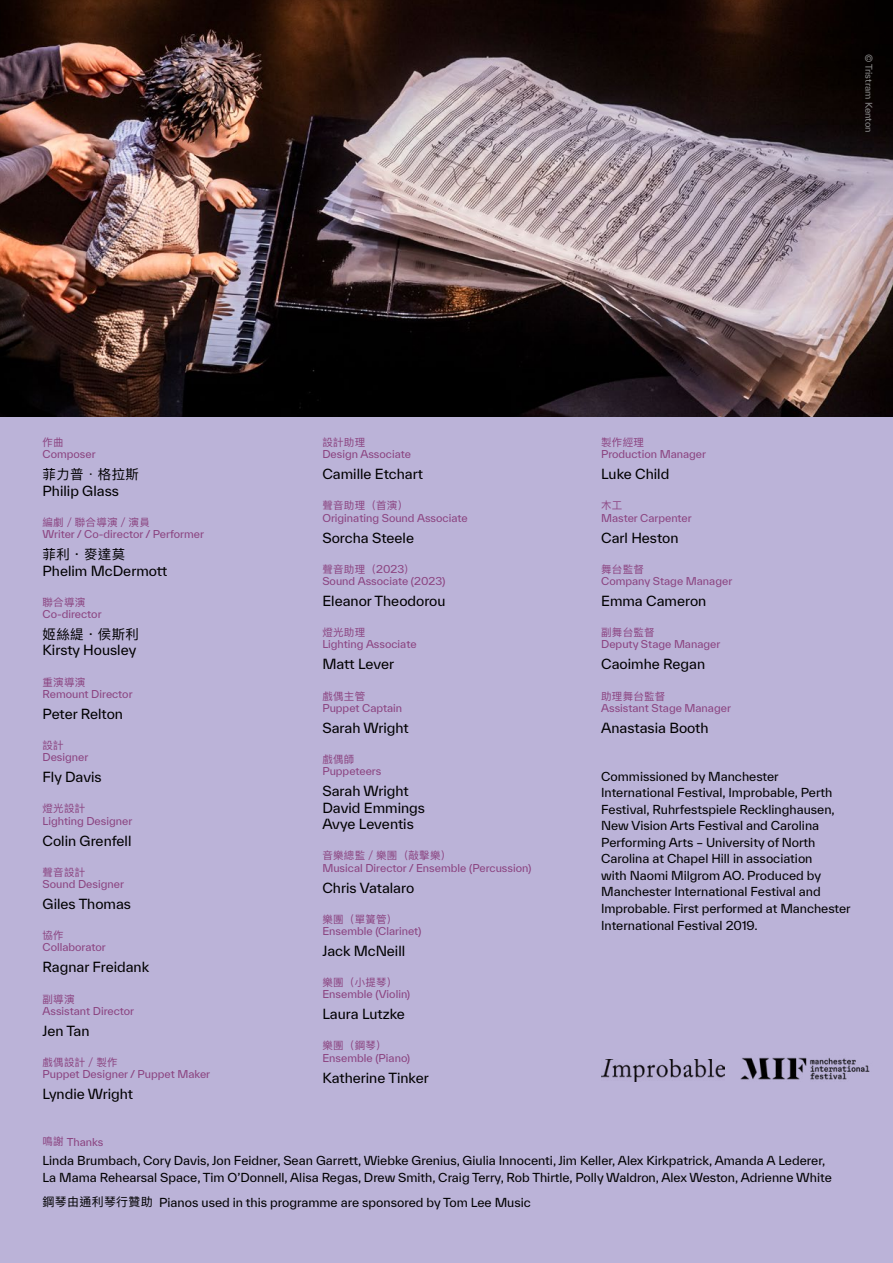
<style>
.page{position:relative;width:893px;height:1263px;background:#bbb3d8}
.page>*{position:absolute;margin:0;border:0;box-sizing:border-box;transform-origin:0 0}
.t1{font:13.5px/16.5px "TWK Everett";color:#000}
.t2{font:13.5px "Ping Fang HK";letter-spacing:.025em;color:#000}
.t3{font:12px/16.6px "TWK Everett";color:#000}
.t4{font:10.5px "TWK Everett";color:#8b4380}
.t5{font:10.5px "Ping Fang HK";letter-spacing:.025em;color:#8b4380}
.t6{font:9px "TWK Everett";color:#898989}
.s1{font-family:"TWK Everett"}
.s2{font-family:"Ping Fang HK"}
</style>
<div class="page">
<img style="left:0;top:0;width:893px;height:417px">
<img style="left:601px;top:1059px;width:124px;height:23px">
<img style="left:740px;top:1057px;width:130px;height:23px">
<p class="t6" style="left:875px;top:54px;width:81px;rotate:90deg">© Tristram Kenton</p>
<p class="t5" style="left:43px;top:436px;width:23px">作曲</p>
<p class="t4" style="left:43px;top:447px;width:55px">Composer</p>
<p class="t2" style="left:43px;top:466px;width:98px">菲力普．格拉斯</p>
<p class="t1" style="left:43px;top:482px;width:78px">Philip Glass</p>
<p class="t5" style="left:43px;top:516px;width:109px">編劇 / 聯合導演 / 演員</p>
<p class="t4" style="left:43px;top:527px;width:163px">Writer / Co-director / Performer</p>
<p class="t2" style="left:43px;top:546px;width:84px">菲利・麥達莫</p>
<p class="t1" style="left:43px;top:562px;width:126px">Phelim McDermott</p>
<p class="t5" style="left:43px;top:595px;width:44px">聯合導演</p>
<p class="t4" style="left:43px;top:607px;width:61px">Co-director</p>
<p class="t2" style="left:43px;top:626px;width:98px">姬絲緹・侯斯利</p>
<p class="t1" style="left:43px;top:642px;width:95px">Kirsty Housley</p>
<p class="t5" style="left:43px;top:675px;width:44px">重演導演</p>
<p class="t4" style="left:43px;top:686px;width:92px">Remount Director</p>
<p class="t1" style="left:43px;top:705px;width:82px">Peter Relton</p>
<p class="t5" style="left:43px;top:739px;width:23px">設計</p>
<p class="t4" style="left:43px;top:750px;width:47px">Designer</p>
<p class="t1" style="left:43px;top:769px;width:61px">Fly Davis</p>
<p class="t5" style="left:43px;top:802px;width:44px">燈光設計</p>
<p class="t4" style="left:43px;top:813px;width:91px">Lighting Designer</p>
<p class="t1" style="left:43px;top:832px;width:90px">Colin Grenfell</p>
<p class="t5" style="left:43px;top:865px;width:44px">聲音設計</p>
<p class="t4" style="left:43px;top:877px;width:83px">Sound Designer</p>
<p class="t1" style="left:43px;top:895px;width:90px">Giles Thomas</p>
<p class="t5" style="left:43px;top:929px;width:23px">協作</p>
<p class="t4" style="left:43px;top:940px;width:65px">Collaborator</p>
<p class="t1" style="left:43px;top:959px;width:108px">Ragnar Freidank</p>
<p class="t5" style="left:43px;top:992px;width:34px">副導演</p>
<p class="t4" style="left:43px;top:1003px;width:93px">Assistant Director</p>
<p class="t1" style="left:43px;top:1022px;width:49px">Jen Tan</p>
<p class="t5" style="left:43px;top:1056px;width:77px">戲偶設計 / 製作</p>
<p class="t4" style="left:43px;top:1067px;width:169px">Puppet Designer / Puppet Maker</p>
<p class="t1" style="left:43px;top:1086px;width:92px">Lyndie Wright</p>
<p class="t5" style="left:322px;top:436px;width:44px">設計助理</p>
<p class="t4" style="left:322px;top:447px;width:90px">Design Associate</p>
<p class="t1" style="left:322px;top:466px;width:102px">Camille Etchart</p>
<p class="t5" style="left:322px;top:499px;width:87px">聲音助理（首演）</p>
<p class="t4" style="left:322px;top:510px;width:147px">Originating Sound Associate</p>
<p class="t1" style="left:322px;top:529px;width:93px">Sorcha Steele</p>
<p class="t5" style="left:322px;top:562px;width:94px">聲音助理（<span class="s1">2023</span>）</p>
<p class="t4" style="left:322px;top:574px;width:124px">Sound Associate (2023)</p>
<p class="t1" style="left:322px;top:592px;width:125px">Eleanor Theodorou</p>
<p class="t5" style="left:322px;top:626px;width:44px">燈光助理</p>
<p class="t4" style="left:322px;top:637px;width:96px">Lighting Associate</p>
<p class="t1" style="left:322px;top:656px;width:73px">Matt Lever</p>
<p class="t5" style="left:322px;top:689px;width:44px">戲偶主管</p>
<p class="t4" style="left:322px;top:700px;width:81px">Puppet Captain</p>
<p class="t1" style="left:322px;top:719px;width:88px">Sarah Wright</p>
<p class="t5" style="left:322px;top:753px;width:34px">戲偶師</p>
<p class="t4" style="left:322px;top:764px;width:61px">Puppeteers</p>
<p class="t1" style="left:322px;top:783px;width:104px">Sarah Wright<br>David Emmings<br>Avye Leventis</p>
<p class="t5" style="left:322px;top:849px;width:130px">音樂總監 / 樂團（敲擊樂）</p>
<p class="t4" style="left:322px;top:860px;width:211px">Musical Director / Ensemble (Percussion)</p>
<p class="t1" style="left:322px;top:879px;width:93px">Chris Vatalaro</p>
<p class="t5" style="left:322px;top:912px;width:77px">樂團（單簧管）</p>
<p class="t4" style="left:322px;top:924px;width:101px">Ensemble (Clarinet)</p>
<p class="t1" style="left:322px;top:942px;width:84px">Jack McNeill</p>
<p class="t5" style="left:322px;top:976px;width:77px">樂團（小提琴）</p>
<p class="t4" style="left:322px;top:987px;width:89px">Ensemble (Violin)</p>
<p class="t1" style="left:322px;top:1006px;width:84px">Laura Lutzke</p>
<p class="t5" style="left:322px;top:1039px;width:66px">樂團（鋼琴）</p>
<p class="t4" style="left:322px;top:1050px;width:89px">Ensemble (Piano)</p>
<p class="t1" style="left:322px;top:1069px;width:108px">Katherine Tinker</p>
<p class="t5" style="left:601px;top:436px;width:44px">製作經理</p>
<p class="t4" style="left:601px;top:447px;width:106px">Production Manager</p>
<p class="t1" style="left:601px;top:466px;width:70px">Luke Child</p>
<p class="t5" style="left:601px;top:499px;width:23px">木工</p>
<p class="t4" style="left:601px;top:510px;width:92px">Master Carpenter</p>
<p class="t1" style="left:601px;top:529px;width:79px">Carl Heston</p>
<p class="t5" style="left:601px;top:562px;width:44px">舞台監督</p>
<p class="t4" style="left:601px;top:574px;width:133px">Company Stage Manager</p>
<p class="t1" style="left:601px;top:592px;width:107px">Emma Cameron</p>
<p class="t5" style="left:601px;top:626px;width:55px">副舞台監督</p>
<p class="t4" style="left:601px;top:637px;width:121px">Deputy Stage Manager</p>
<p class="t1" style="left:601px;top:656px;width:106px">Caoimhe Regan</p>
<p class="t5" style="left:601px;top:689px;width:66px">助理舞台監督</p>
<p class="t4" style="left:601px;top:700px;width:131px">Assistant Stage Manager</p>
<p class="t1" style="left:601px;top:719px;width:109px">Anastasia Booth</p>
<p class="t3" style="left:601px;top:768px;width:251px">Commissioned by Manchester International Festival, Improbable, Perth Festival, Ruhrfestspiele Recklinghausen, New Vision Arts Festival and Carolina Performing Arts – University of North Carolina at Chapel Hill in association<br>with Naomi Milgrom AO. Produced by Manchester International Festival and Improbable. First performed at Manchester International Festival 2019.</p>
<p class="t4" style="left:43px;top:1134px;width:62px"><span class="s2">鳴謝</span> Thanks</p>
<p class="t3" style="left:43px;top:1152px;width:791px">Linda Brumbach, Cory Davis, Jon Feidner, Sean Garrett, Wiebke Grenius, Giulia Innocenti, Jim Keller, Alex Kirkpatrick, Amanda A Lederer,<br>La Mama Rehearsal Space, Tim O’Donnell, Alisa Regas, Drew Smith, Craig Terry, Rob Thirtle, Polly Waldron, Alex Weston, Adrienne White</p>
<p class="t3" style="left:43px;top:1194px;width:490px"><span class="s2">鋼琴由通利琴行贊助</span> Pianos used in this programme are sponsored by Tom Lee Music</p>
</div>
